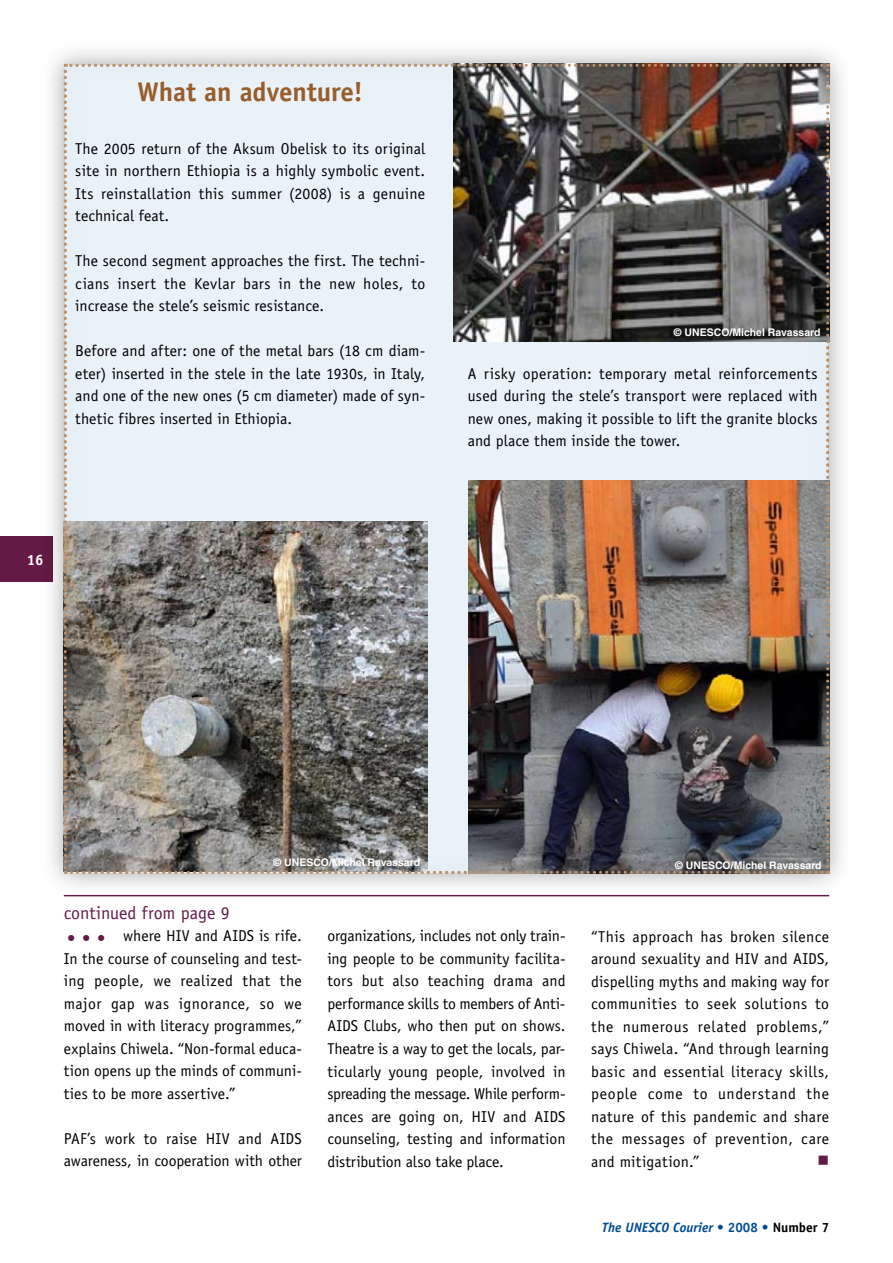
<style>
.page{position:relative;width:893px;height:1263px;background:#fff}
.page>*{position:absolute;margin:0;border:0;box-sizing:border-box;transform-origin:0 0}
.t1{font:45px "Officina Sans Std";color:#641a45}
.t2{font:700 27px "Officina Sans Std";letter-spacing:-.005em;color:#985d2a}
.t3{font:18px "Officina Sans Std";letter-spacing:-.005em;color:#641a45}
.t4{font:15.75px/22.5px "Officina Sans Std";letter-spacing:.01em;color:#000;text-align:justify}
.t5{font:15.75px "Wingdings";color:#641a45}
.t6{font:700 15px "Officina Sans";color:#fff}
.t7{font:italic 700 13.5px "Officina Sans";color:#004c93}
.t8{font:700 10.5px "Helvetica LT Std";color:#fff}
.s1{font-style:normal}
.s2{font-style:normal;color:#000}
</style>
<div class="page">
<div style="left:0;top:536px;width:52px;height:45px;background:#641a45"></div>
<div style="left:39px;top:39px;width:823px;height:879px;background:#000;opacity:.35"></div>
<img style="left:64px;top:64px;width:765px;height:810px">
<hr style="left:64px;top:895px;width:765px;height:1px;background:#641a45">
<h2 class="t2" style="left:138px;top:75px;width:227px">What an adventure!</h2>
<p class="t4" style="left:75px;top:137px;width:351px">The 2005 return of the Aksum Obelisk to its original site in northern Ethiopia is a highly symbolic event.<br>Its reinstallation this summer (2008) is a genuine technical feat.</p>
<p class="t4" style="left:75px;top:250px;width:351px">The second segment approaches the first. The techni&shy;cians insert the Kevlar bars in the new holes, to increase the stele’s seismic resistance.</p>
<p class="t4" style="left:75px;top:340px;width:351px">Before and after: one of the metal bars (18 cm diam&shy;eter) inserted in the stele in the late 1930s, in Italy, and one of the new ones (5 cm diameter) made of syn&shy;thetic fibres inserted in Ethiopia.</p>
<p class="t6" style="left:27px;top:550px;width:18px">16</p>
<p class="t8" style="left:674px;top:326px;width:148px">© UNESCO/Michel Ravassard</p>
<p class="t4" style="left:468px;top:362px;width:351px">A risky operation: temporary metal reinforcements used during the stele’s transport were replaced with new ones, making it possible to lift the granite blocks and place them inside the tower.</p>
<p class="t8" style="left:274px;top:855px;width:148px">© UNESCO/Michel Ravassard</p>
<p class="t8" style="left:675px;top:859px;width:148px">© UNESCO/Michel Ravassard</p>
<p class="t3" style="left:64px;top:902px;width:167px">continued from page 9</p>
<h1 class="t1" style="left:64px;top:900px;width:46px">…</h1>
<p class="t4" style="left:64px;top:925px;width:240px;text-indent:59px">where HIV and AIDS is rife.<br>In the course of counseling and test&shy;ing people, we realized that the major gap was ignorance, so we moved in with literacy programmes,” explains Chiwela. “Non-formal educa&shy;tion opens up the minds of communi&shy;ties to be more assertive.”</p>
<p class="t4" style="left:64px;top:1127px;width:240px">PAF’s work to raise HIV and AIDS awareness, in cooperation with other</p>
<p class="t4" style="left:327px;top:925px;width:240px">organizations, includes not only train&shy;ing people to be community facilita&shy;tors but also teaching drama and performance skills to members of Anti-AIDS Clubs, who then put on shows.<br>Theatre is a way to get the locals, par&shy;ticularly young people, involved in spreading the message. While perform&shy;ances are going on, HIV and AIDS counseling, testing and information distribution also take place.</p>
<p class="t4" style="left:591px;top:925px;width:240px">“This approach has broken silence around sexuality and HIV and AIDS, dispelling myths and making way for communities to seek solutions to the numerous related problems,” says Chiwela. “And through learning basic and essential literacy skills, people come to understand the nature of this pandemic and share the messages of prevention, care and mitigation.”</p>
<p class="t5" style="left:817px;top:1152px;width:13px">■</p>
<p class="t7" style="left:602px;top:1219px;width:229px">The UNESCO Courier <span class="s1">• 2008 •</span> <span class="s2">Number 7</span></p>
</div>
